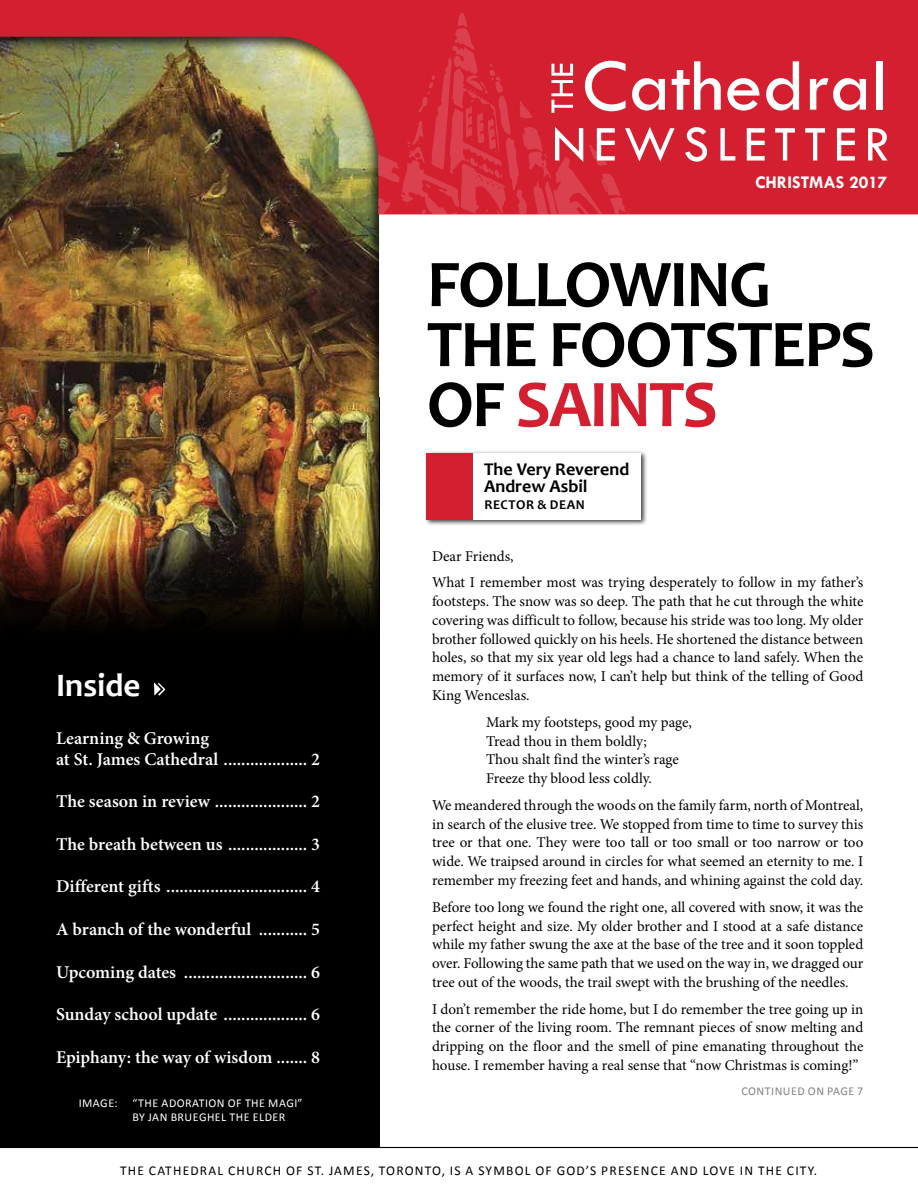
<style>
.page{position:relative;width:918px;height:1188px;background:#fff}
.page>*{position:absolute;margin:0;border:0;box-sizing:border-box;transform-origin:0 0}
.t1{font:700 67.5px/60px "Candara";letter-spacing:-.03em;color:#000}
.t2{font:700 33px "Candara";color:#fff}
.t3{font:600 18px/21px "Minion Pro";color:#fff}
.t4{font:700 18px/16.5px "Candara";color:#000}
.t5{font:700 18px "Tw Cen";color:#fff}
.t6{font:15px/18.8px "Minion Pro";color:#000;text-align:justify}
.t7{font:13.5px "Calibri";letter-spacing:.09em;color:#000}
.t8{font:700 13.5px "Candara";color:#000}
.t9{font:12px/13.5px "Calibri";letter-spacing:.04em;color:#fff}
.t10{font:12px "Calibri";letter-spacing:.04em;color:#808285}
.s1{color:#d41f30}
</style>
<div class="page">
<hr style="left:0;top:1147px;width:918px;height:1px;background:#000">
<div style="left:0;top:397px;width:379px;height:751px;background:#000"></div>
<svg style="left:154px;top:683px;width:11px;height:13px"></svg>
<div style="left:0;top:34px;width:380px;height:617px;background:#000;opacity:.75"></div>
<div style="left:424px;top:450px;width:223px;height:77px;background:#000;opacity:.75"></div>
<div style="left:427px;top:453px;width:213px;height:67px;background:#fff"></div>
<img style="left:0;top:0;width:918px;height:214px">
<svg style="left:810px;top:78px;width:56px;height:33px"></svg>
<div style="left:877px;top:61px;width:6px;height:49px;background:#fff"></div>
<svg style="left:378px;top:11px;width:421px;height:204px"></svg>
<svg style="left:805px;top:128px;width:20px;height:33px"></svg>
<svg style="left:837px;top:128px;width:18px;height:33px"></svg>
<svg style="left:868px;top:128px;width:20px;height:33px"></svg>
<div style="left:427px;top:453px;width:46px;height:67px;background:#d41f30"></div>
<p class="t5" style="left:755px;top:172px;width:134px">CHRISTMAS 2017</p>
<h1 class="t1" style="left:427px;top:253px;width:450px">FOLLOWING<br>THE FOOTSTEPS<br>OF <span class="s1">SAINTS</span></h1>
<h2 class="t2" style="left:56px;top:664px;width:86px">Inside</h2>
<p class="t3" style="left:56px;top:727px;width:266px">Learning &amp; Growing<br>at St. James Cathedral ................... 2</p>
<p class="t3" style="left:56px;top:791px;width:266px">The season in review ..................... 2</p>
<p class="t3" style="left:56px;top:834px;width:266px">The breath between us .................. 3</p>
<p class="t3" style="left:56px;top:876px;width:266px">Different gifts ................................ 4</p>
<p class="t3" style="left:56px;top:919px;width:266px">A branch of the wonderful ........... 5</p>
<p class="t3" style="left:56px;top:961px;width:266px">Upcoming dates ............................ 6</p>
<p class="t3" style="left:56px;top:1004px;width:266px">Sunday school update ................... 6</p>
<p class="t3" style="left:56px;top:1047px;width:266px">Epiphany: the way of wisdom ....... 8</p>
<p class="t9" style="left:133px;top:1097px;width:172px;text-indent:-54px">I MAGE: “THE ADORATION OF THE MAGI”<br>BY JAN BRUEGHEL THE ELDER</p>
<p class="t4" style="left:484px;top:461px;width:147px">The Very Reverend<br>Andrew Asbil</p>
<p class="t8" style="left:484px;top:496px;width:34px">Rector</p>
<p class="t8" style="left:537px;top:496px;width:31px">&amp; Dean</p>
<p class="t6" style="left:432px;top:542px;width:433px;line-height:26.8px">Dear Friends,<br>What I remember most was trying desperately to follow in my father’s</p>
<p class="t6" style="left:432px;top:592px;width:433px">footsteps. The snow was so deep. The path that he cut through the white covering was difficult to follow, because his stride was too long. My older brother followed quickly on his heels. He shortened the distance between holes, so that my six year old legs had a chance to land safely. When the memory of it surfaces now, I can’t help but think of the telling of Good King Wenceslas.</p>
<p class="t6" style="left:486px;top:713px;width:207px;text-align:left">Mark my footsteps, good my page,<br>Tread thou in them boldly;<br>Thou shalt find the winter’s rage<br>Freeze thy blood less coldly.</p>
<p class="t6" style="left:432px;top:796px;width:433px">We meandered through the woods on the family farm, north of Montreal, in search of the elusive tree. We stopped from time to time to survey this tree or that one. They were too tall or too small or too narrow or too wide. We traipsed around in circles for what seemed an eternity to me. I remember my freezing feet and hands, and whining against the cold day.</p>
<p class="t6" style="left:432px;top:898px;width:433px">Before too long we found the right one, all covered with snow, it was the perfect height and size. My older brother and I stood at a safe distance while my father swung the axe at the base of the tree and it soon toppled over. Following the same path that we used on the way in, we dragged our tree out of the woods, the trail swept with the brushing of the needles.</p>
<p class="t6" style="left:432px;top:1000px;width:433px">I don’t remember the ride home, but I do remember the tree going up in the corner of the living room. The remnant pieces of snow melting and dripping on the floor and the smell of pine emanating throughout the house. I remember having a real sense that “now Christmas is coming!”</p>
<p class="t10" style="left:741px;top:1084px;width:123px">CONTINUED ON PAGE 7</p>
<p class="t7" style="left:120px;top:1162px;width:699px">THE CATHEDRAL CHURCH OF ST. JAMES, TORONTO, IS A SYMBOL OF GOD’S PRESENCE AND LOVE IN THE CITY.</p>
</div>
